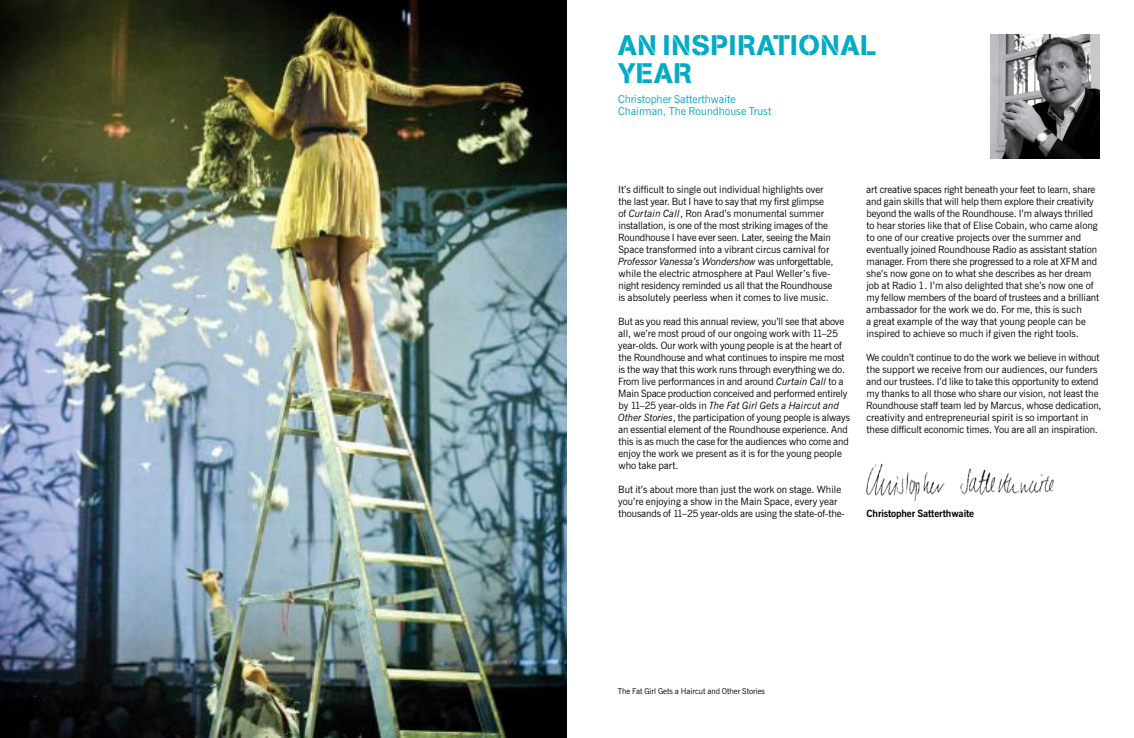
<style>
.page{position:relative;width:1134px;height:738px;background:#fff}
.page>*{position:absolute;margin:0;border:0;box-sizing:border-box;transform-origin:0 0}
.t1{font:500 28px/28px "AG Book Stencil BQ";letter-spacing:.02em;color:#00abc5}
.t2{font:11px/12px "News Gothic BT";color:#00abc5}
.t3{font:10px/12px "News Gothic BT";letter-spacing:-.005em;color:#000}
.t4{font:700 10px "News Gothic BT";letter-spacing:-.01em;color:#000}
.t5{font:8px "News Gothic BT";color:#000}
.s1{font-style:italic}
</style>
<div class="page">
<img style="left:0;top:0;width:567px;height:737px">
<img style="left:866px;top:463px;width:188px;height:38px">
<img style="left:990px;top:34px;width:110px;height:125px">
<h1 class="t1" style="left:618px;top:31px;width:259px">AN INSPIRATIONAL<br>YEAR</h1>
<p class="t2" style="left:618px;top:93px;width:155px">Christopher Satterthwaite<br>Chairman, The Roundhouse Trust</p>
<p class="t3" style="left:618px;top:183px;width:217px">It’s difficult to single out individual highlights over the last year. But I have to say that my first glimpse of <span class="s1">Curtain Call</span>, Ron Arad’s monumental summer installation, is one of the most striking images of the Roundhouse I have ever seen. Later, seeing the Main Space transformed into a vibrant circus carnival for <span class="s1">Professor Vanessa’s Wondershow</span> was unforgettable, while the electric atmosphere at Paul Weller’s five&shy;night residency reminded us all that the Roundhouse is absolutely peerless when it comes to live music.</p>
<p class="t3" style="left:618px;top:315px;width:233px">But as you read this annual review, you’ll see that above all, we’re most proud of our ongoing work with 11–25 year-olds. Our work with young people is at the heart of the Roundhouse and what continues to inspire me most is the way that this work runs through everything we do.<br>From live performances in and around <span class="s1">Curtain Call</span> to a Main Space production conceived and performed entirely by 11–25 year-olds in <span class="s1">The Fat Girl Gets a Haircut and Other Stories</span>, the participation of young people is always an essential element of the Roundhouse experience. And this is as much the case for the audiences who come and enjoy the work we present as it is for the young people who take part.</p>
<p class="t3" style="left:618px;top:483px;width:228px">But it’s about more than just the work on stage. While you’re enjoying a show in the Main Space, every year thousands of 11–25 year-olds are using the state-of-the-</p>
<p class="t3" style="left:866px;top:183px;width:234px">art creative spaces right beneath your feet to learn, share and gain skills that will help them explore their creativity beyond the walls of the Roundhouse. I’m always thrilled to hear stories like that of Elise Cobain, who came along to one of our creative projects over the summer and eventually joined Roundhouse Radio as assistant station manager. From there she progressed to a role at XFM and she’s now gone on to what she describes as her dream job at Radio 1. I’m also delighted that she’s now one of my fellow members of the board of trustees and a brilliant ambassador for the work we do. For me, this is such<br>a great example of the way that young people can be inspired to achieve so much if given the right tools.</p>
<p class="t3" style="left:866px;top:351px;width:237px">We couldn’t continue to do the work we believe in without the support we receive from our audiences, our funders and our trustees. I’d like to take this opportunity to extend my thanks to all those who share our vision, not least the Roundhouse staff team led by Marcus, whose dedication, creativity and entrepreneurial spirit is so important in these difficult economic times. You are all an inspiration.</p>
<p class="t4" style="left:866px;top:507px;width:109px">Christopher Satterthwaite</p>
<p class="t5" style="left:618px;top:685px;width:149px">The Fat Girl Gets a Haircut and Other Stories</p>
</div>
